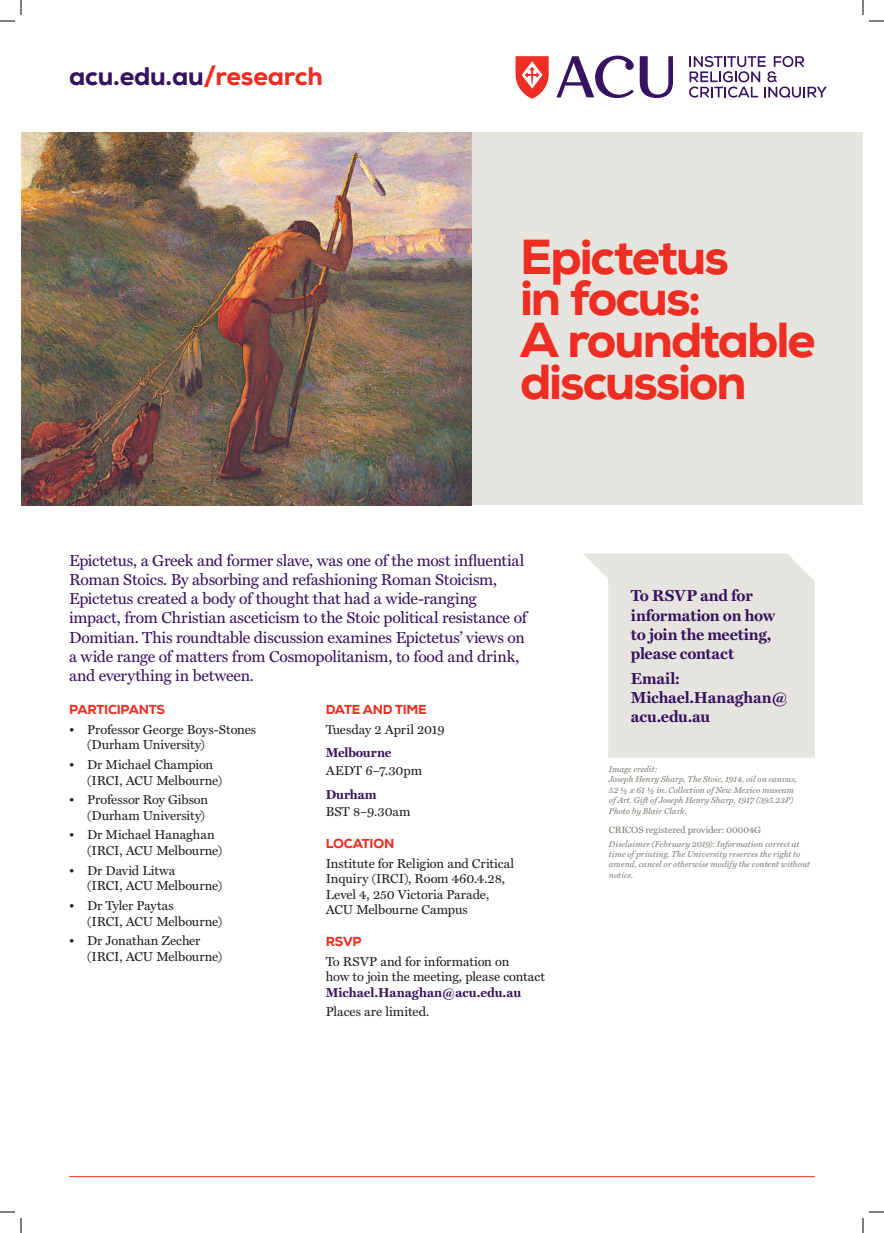
<style>
.page{position:relative;width:884px;height:1233px;background:#fff}
.page>*{position:absolute;margin:0;border:0;box-sizing:border-box;transform-origin:0 0}
.t1{font:800 49px/41.7px "Nexa";letter-spacing:-.045em;color:#ee2e22}
.t2{font:800 25.5px "Nexa";letter-spacing:-.01em;color:#371260}
.t3{font:16px/19.2px "Miller Text";letter-spacing:-.01em;color:#371260}
.t4{font:700 16px/19.2px "Miller Text";letter-spacing:-.01em;color:#371260}
.t5{font:13px/15.6px "Miller Text";letter-spacing:-.005em;color:#231f20}
.t6{font:700 13px "Miller Text";color:#371260}
.t7{font:800 13px "Nexa";letter-spacing:-.02em;color:#ee2e22}
.t8{font:9.2px "Miller Text";color:#7f776f}
.t9{font:italic 8.5px/10.2px "Miller Text";color:#7f776f}
.s1{color:#ee2e22}
</style>
<div class="page">
<div style="left:21px;top:133px;width:842px;height:372px;background:#e6e4df"></div>
<hr style="left:69px;top:1176px;width:746px;height:1px;background:#ee2e22">
<svg style="left:515px;top:56px;width:34px;height:43px"></svg>
<svg style="left:640px;top:56px;width:33px;height:42px"></svg>
<svg style="left:556px;top:56px;width:78px;height:42px"></svg>
<svg style="left:689px;top:56px;width:138px;height:42px"></svg>
<img style="left:21px;top:133px;width:451px;height:372px">
<svg style="left:583px;top:553px;width:232px;height:204px;background:#e8e7e2"></svg>
<svg style="left:0;top:1211px;width:15px;height:1px"></svg>
<svg style="left:869px;top:1211px;width:15px;height:1px"></svg>
<svg style="left:0;top:0;width:22px;height:22px"></svg>
<svg style="left:20px;top:1218px;width:2px;height:15px"></svg>
<svg style="left:862px;top:0;width:22px;height:22px"></svg>
<svg style="left:862px;top:1218px;width:2px;height:15px"></svg>
<h2 class="t2" style="left:69px;top:60px;width:255px">acu.edu.au<span class="s1">/research</span></h2>
<h1 class="t1" style="left:520px;top:236px;width:297px">Epictetus<br>in focus:<br>A roundtable discussion</h1>
<p class="t3" style="left:69px;top:549px;width:459px">Epictetus, a Greek and former slave, was one of the most influential Roman Stoics. By absorbing and refashioning Roman Stoicism, Epictetus created a body of thought that had a wide-ranging impact, from Christian asceticism to the Stoic political resistance of Domitian. This roundtable discussion examines Epictetus’ views on a wide range of matters from Cosmopolitanism, to food and drink, and everything in between.</p>
<p class="t7" style="left:69px;top:701px;width:97px">PARTICIPANTS</p>
<p class="t5" style="left:87px;top:720px;width:171px;text-indent:-18px">• Professor George Boys-Stones (Durham University)</p>
<p class="t5" style="left:87px;top:756px;width:136px;text-indent:-18px">• Dr Michael Champion (IRCI, ACU Melbourne)</p>
<p class="t5" style="left:69px;top:791px;width:141px;text-align:right">• Professor Roy Gibson (Durham University)</p>
<p class="t5" style="left:87px;top:826px;width:136px;text-indent:-18px">• Dr Michael Hanaghan (IRCI, ACU Melbourne)</p>
<p class="t5" style="left:87px;top:861px;width:136px;text-indent:-18px">• Dr David Litwa<br>(IRCI, ACU Melbourne)</p>
<p class="t5" style="left:87px;top:896px;width:136px;text-indent:-18px">• Dr Tyler Paytas<br>(IRCI, ACU Melbourne)</p>
<p class="t5" style="left:87px;top:932px;width:136px;text-indent:-18px">• Dr Jonathan Zecher (IRCI, ACU Melbourne)</p>
<p class="t7" style="left:326px;top:701px;width:102px">DATE AND TIME</p>
<p class="t5" style="left:326px;top:720px;width:120px">Tuesday 2 April 2019</p>
<p class="t6" style="left:326px;top:742px;width:67px">Melbourne</p>
<p class="t5" style="left:326px;top:762px;width:98px">AEDT 6–7.30pm</p>
<p class="t6" style="left:326px;top:784px;width:52px">Durham</p>
<p class="t5" style="left:326px;top:803px;width:87px">BST 8–9.30am</p>
<p class="t7" style="left:326px;top:835px;width:70px">LOCATION</p>
<p class="t5" style="left:326px;top:854px;width:190px">Institute for Religion and Critical<br>Inquiry (IRCI), Room 460.4.28,<br>Level 4, 250 Victoria Parade,<br>ACU Melbourne Campus</p>
<p class="t7" style="left:326px;top:933px;width:37px">RSVP</p>
<p class="t5" style="left:326px;top:952px;width:221px">To RSVP and for information on<br>how to join the meeting, please contact</p>
<p class="t6" style="left:326px;top:982px;width:197px">Michael.Hanaghan@acu.edu.au</p>
<p class="t5" style="left:326px;top:1003px;width:105px">Places are limited.</p>
<p class="t4" style="left:631px;top:585px;width:146px">To RSVP and for information on how to join the meeting, please contact</p>
<p class="t4" style="left:631px;top:668px;width:159px">Email:<br>Michael.Hanaghan@ acu.edu.au</p>
<p class="t9" style="left:609px;top:763px;width:190px">Image credit:<br>Joseph Henry Sharp, The Stoic, 1914, oil on canvas, 52 ½ x 61 ½ in. Collection of New Mexico museum of Art. Gift of Joseph Henry Sharp, 1917 (395.23P)</p>
<p class="t9" style="left:609px;top:805px;width:80px">Photo by Blair Clark.</p>
<p class="t8" style="left:609px;top:822px;width:154px">CRICOS registered provider: 00004G</p>
<p class="t9" style="left:609px;top:838px;width:203px">Disclaimer (February 2019): Information correct at time of printing. The University reserves the right to amend, cancel or otherwise modify the content without notice.</p>
</div>
